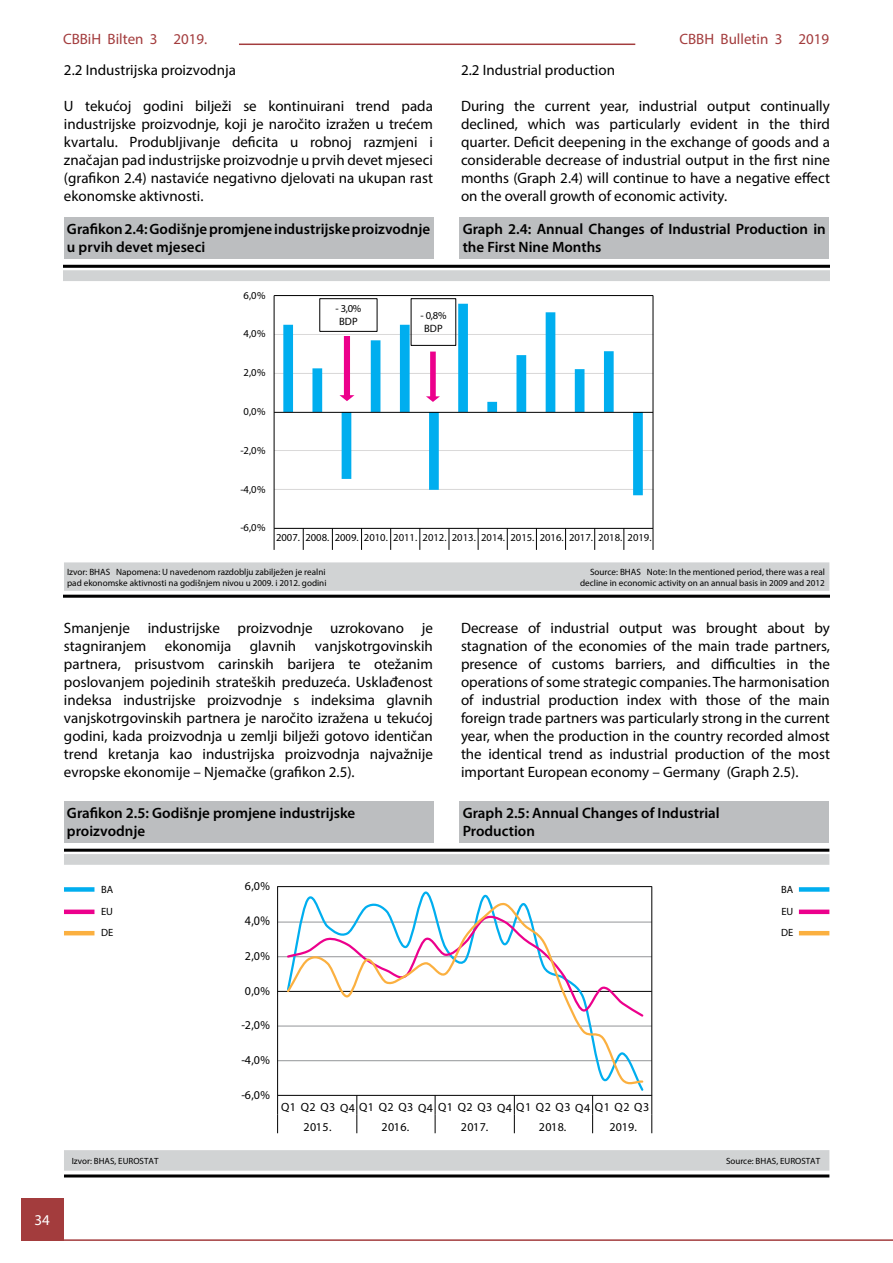
<style>
.page{position:relative;width:893px;height:1263px;background:#fff}
.page>*{position:absolute;margin:0;border:0;box-sizing:border-box;transform-origin:0 0}
.t1{font:15px/18px "Myriad Pro";color:#000;text-align:justify}
.t2{font:600 15px/18px "Myriad Pro";color:#000}
.t3{font:15px "Myriad Pro";color:#a33c3d}
.t4{font:15px "Myriad Pro";color:#fff}
.t5{font:13.05px "Myriad Pro";color:#000;scale:.92 1}
.t6{font:12px/19.6px "Myriad Pro";letter-spacing:.045em;color:#000}
.t7{font:10.65px/12.8px "Myriad Pro";color:#010101;text-align:center}
.t8{font:10.5px "Myriad Pro";color:#000}
.t9{font:9.15px/10.9px "Myriad Pro";color:#010101}
.t10{font:9px "Myriad Pro";color:#010101}
</style>
<div class="page">
<hr style="left:239px;top:44px;width:396px;height:1px;background:#a33c3d">
<hr style="left:64px;top:1239px;width:829px;height:2px;background:#a33c3d">
<div style="left:21px;top:1198px;width:43px;height:43px;background:#a33c3d"></div>
<hr style="left:64px;top:595px;width:765px;height:3px;background:#000">
<div style="left:64px;top:562px;width:765px;height:29px;background:#d1d3d4"></div>
<hr style="left:64px;top:265px;width:765px;height:3px;background:#000">
<div style="left:64px;top:270px;width:765px;height:11px;background:#d1d3d4"></div>
<hr style="left:274px;top:528px;width:379px;height:1px;background:#000">
<hr style="left:274px;top:489px;width:379px;height:1px;background:#dad9d9">
<hr style="left:274px;top:450px;width:379px;height:1px;background:#dad9d9">
<hr style="left:274px;top:373px;width:379px;height:1px;background:#dad9d9">
<hr style="left:274px;top:334px;width:379px;height:1px;background:#dad9d9">
<hr style="left:274px;top:295px;width:379px;height:1px;background:#000">
<svg style="left:283px;top:304px;width:360px;height:191px"></svg>
<hr style="left:274px;top:412px;width:379px;height:1px;background:#000">
<div style="left:319px;top:298px;width:58px;height:34px;border:1px solid #000"></div>
<svg style="left:339px;top:336px;width:15px;height:65px"></svg>
<div style="left:411px;top:298px;width:45px;height:48px;border:1px solid #000"></div>
<svg style="left:426px;top:352px;width:14px;height:50px"></svg>
<hr style="left:274px;top:296px;width:1px;height:232px;background:#000">
<hr style="left:653px;top:296px;width:1px;height:232px;background:#000">
<svg style="left:274px;top:528px;width:1px;height:22px"></svg>
<svg style="left:303px;top:528px;width:1px;height:22px"></svg>
<svg style="left:332px;top:528px;width:1px;height:22px"></svg>
<svg style="left:361px;top:528px;width:1px;height:22px"></svg>
<svg style="left:390px;top:528px;width:1px;height:22px"></svg>
<svg style="left:420px;top:528px;width:1px;height:22px"></svg>
<svg style="left:449px;top:528px;width:1px;height:22px"></svg>
<svg style="left:478px;top:528px;width:1px;height:22px"></svg>
<svg style="left:507px;top:528px;width:1px;height:22px"></svg>
<svg style="left:536px;top:528px;width:1px;height:22px"></svg>
<svg style="left:565px;top:528px;width:1px;height:22px"></svg>
<svg style="left:594px;top:528px;width:1px;height:22px"></svg>
<svg style="left:624px;top:528px;width:1px;height:22px"></svg>
<svg style="left:653px;top:528px;width:1px;height:22px"></svg>
<hr style="left:278px;top:1095px;width:374px;height:1px;background:#000">
<hr style="left:278px;top:1060px;width:374px;height:1px;background:#939598">
<hr style="left:278px;top:1026px;width:374px;height:1px;background:#939598">
<hr style="left:278px;top:956px;width:374px;height:1px;background:#939598">
<hr style="left:278px;top:922px;width:374px;height:1px;background:#939598">
<hr style="left:278px;top:886px;width:374px;height:1px;background:#000">
<hr style="left:278px;top:991px;width:374px;height:1px;background:#000">
<svg style="left:652px;top:1095px;width:1px;height:38px"></svg>
<svg style="left:592px;top:1095px;width:1px;height:38px"></svg>
<svg style="left:514px;top:1095px;width:1px;height:38px"></svg>
<svg style="left:435px;top:1095px;width:1px;height:38px"></svg>
<svg style="left:357px;top:1095px;width:1px;height:38px"></svg>
<svg style="left:277px;top:1095px;width:1px;height:38px"></svg>
<svg style="left:285px;top:886px;width:360px;height:205px"></svg>
<svg style="left:285px;top:903px;width:360px;height:187px"></svg>
<hr style="left:277px;top:886px;width:1px;height:209px;background:#000">
<hr style="left:651px;top:886px;width:1px;height:209px;background:#000">
<hr style="left:64px;top:1174px;width:765px;height:3px;background:#000">
<div style="left:64px;top:1150px;width:765px;height:21px;background:#d1d3d4"></div>
<hr style="left:64px;top:849px;width:765px;height:3px;background:#000">
<div style="left:64px;top:854px;width:765px;height:11px;background:#d1d3d4"></div>
<div style="left:64px;top:887px;width:30px;height:5px;background:#00aeef"></div>
<div style="left:64px;top:909px;width:30px;height:5px;background:#ec008c"></div>
<div style="left:799px;top:887px;width:30px;height:5px;background:#00aeef"></div>
<div style="left:799px;top:909px;width:30px;height:5px;background:#ec008c"></div>
<hr style="left:64px;top:931px;width:30px;height:4px;background:#fbb040">
<hr style="left:799px;top:931px;width:30px;height:4px;background:#fbb040">
<div style="left:64px;top:217px;width:369px;height:41px;background:#bcbec0"></div>
<div style="left:64px;top:801px;width:369px;height:41px;background:#bcbec0"></div>
<div style="left:460px;top:217px;width:369px;height:41px;background:#bcbec0"></div>
<div style="left:460px;top:801px;width:369px;height:41px;background:#bcbec0"></div>
<p class="t3" style="left:63px;top:29px;width:146px">CBBiH Bilten 3 2019.</p>
<p class="t3" style="left:679px;top:29px;width:151px">CBBH Bulletin 3 2019</p>
<p class="t1" style="left:64px;top:61px;width:173px">2.2 Industrijska proizvodnja</p>
<p class="t1" style="left:64px;top:97px;width:370px">U tekućoj godini bilježi se kontinuirani trend pada industrijske proizvodnje, koji je naročito izražen u trećem kvartalu. Produbljivanje deficita u robnoj razmjeni i značajan pad industrijske proizvodnje u prvih devet mjeseci (grafikon 2.4) nastaviće negativno djelovati na ukupan rast ekonomske aktivnosti.</p>
<p class="t2" style="left:67px;top:220px;width:365px">Grafikon 2.4: Godišnje promjene industrijske proizvodnje u prvih devet mjeseci</p>
<p class="t7" style="left:243px;top:289px;width:24px">6,0%</p>
<p class="t7" style="left:243px;top:327px;width:24px">4,0%</p>
<p class="t7" style="left:243px;top:366px;width:24px">2,0%</p>
<p class="t7" style="left:243px;top:405px;width:24px">0,0%</p>
<p class="t7" style="left:240px;top:444px;width:27px">-2,0%</p>
<p class="t7" style="left:240px;top:483px;width:27px">-4,0%</p>
<p class="t7" style="left:335px;top:302px;width:28px">- 3,0%<br>BDP</p>
<p class="t7" style="left:420px;top:309px;width:28px">- 0,8%<br>BDP</p>
<p class="t1" style="left:461px;top:61px;width:155px">2.2 Industrial production</p>
<p class="t1" style="left:461px;top:97px;width:370px">During the current year, industrial output continually declined, which was particularly evident in the third quarter. Deficit deepening in the exchange of goods and a considerable decrease of industrial output in the first nine months (Graph 2.4) will continue to have a negative effect on the overall growth of economic activity.</p>
<p class="t2" style="left:463px;top:220px;width:365px">Graph 2.4: Annual Changes of Industrial Production in the First Nine Months</p>
<p class="t7" style="left:240px;top:521px;width:27px">-6,0%</p>
<p class="t7" style="left:276px;top:531px;width:377px">2007. 2008. 2009. 2010. 2011. 2012. 2013. 2014. 2015. 2016. 2017. 2018. 2019.</p>
<p class="t9" style="left:67px;top:566px;width:261px">Izvor: BHAS Napomena: U navedenom razdoblju zabilježen je realni pad ekonomske aktivnosti na godišnjem nivou u 2009. i 2012. godini</p>
<p class="t9" style="left:580px;top:566px;width:246px;text-align:right">Source: BHAS Note: In the mentioned period, there was a real decline in economic activity on an annual basis in 2009 and 2012</p>
<p class="t1" style="left:64px;top:619px;width:370px">Smanjenje industrijske proizvodnje uzrokovano je stagniranjem ekonomija glavnih vanjskotrgovinskih partnera, prisustvom carinskih barijera te otežanim poslovanjem pojedinih strateških preduzeća. Usklađenost indeksa industrijske proizvodnje s indeksima glavnih vanjskotrgovinskih partnera je naročito izražena u tekućoj godini, kada proizvodnja u zemlji bilježi gotovo identičan trend kretanja kao industrijska proizvodnja najvažnije evropske ekonomije – Njemačke (grafikon 2.5).</p>
<p class="t2" style="left:67px;top:804px;width:290px">Grafikon 2.5: Godišnje promjene industrijske proizvodnje</p>
<p class="t1" style="left:461px;top:619px;width:370px">Decrease of industrial output was brought about by stagnation of the economies of the main trade partners, presence of customs barriers, and difficulties in the operations of some strategic companies. The harmonisation of industrial production index with those of the main foreign trade partners was particularly strong in the current year, when the production in the country recorded almost the identical trend as industrial production of the most important European economy – Germany (Graph 2.5).</p>
<p class="t2" style="left:463px;top:804px;width:258px">Graph 2.5: Annual Changes of Industrial<br>Production</p>
<p class="t6" style="left:245px;top:876px;width:27px">6,0%</p>
<p class="t8" style="left:101px;top:882px;width:14px">BA</p>
<p class="t8" style="left:781px;top:883px;width:14px">BA</p>
<p class="t8" style="left:101px;top:904px;width:13px">EU</p>
<p class="t8" style="left:781px;top:905px;width:13px">EU</p>
<p class="t8" style="left:101px;top:926px;width:14px">DE</p>
<p class="t8" style="left:781px;top:926px;width:14px">DE</p>
<p class="t5" style="left:245px;top:913px;width:29px">4,0%</p>
<p class="t6" style="left:245px;top:946px;width:27px">2,0%</p>
<p class="t6" style="left:245px;top:980px;width:27px">0,0%</p>
<p class="t6" style="left:242px;top:1015px;width:30px">-2,0%</p>
<p class="t6" style="left:242px;top:1050px;width:30px">-4,0%</p>
<p class="t6" style="left:242px;top:1085px;width:30px">-6,0%</p>
<p class="t6" style="left:304px;top:1097px;width:347px;text-indent:-23px">Q1 Q2 Q3 Q4 Q1 Q2 Q3 Q4 Q1 Q2 Q3 Q4 Q1 Q2 Q3 Q4 Q1 Q2 Q3<br>2015.</p>
<p class="t6" style="left:382px;top:1117px;width:29px">2016.</p>
<p class="t6" style="left:461px;top:1117px;width:29px">2017.</p>
<p class="t6" style="left:539px;top:1117px;width:29px">2018.</p>
<p class="t6" style="left:609px;top:1117px;width:29px">2019.</p>
<p class="t10" style="left:72px;top:1155px;width:88px">Izvor: BHAS, EUROSTAT</p>
<p class="t10" style="left:726px;top:1155px;width:96px">Source: BHAS, EUROSTAT</p>
<p class="t4" style="left:34px;top:1210px;width:17px">34</p>
</div>
